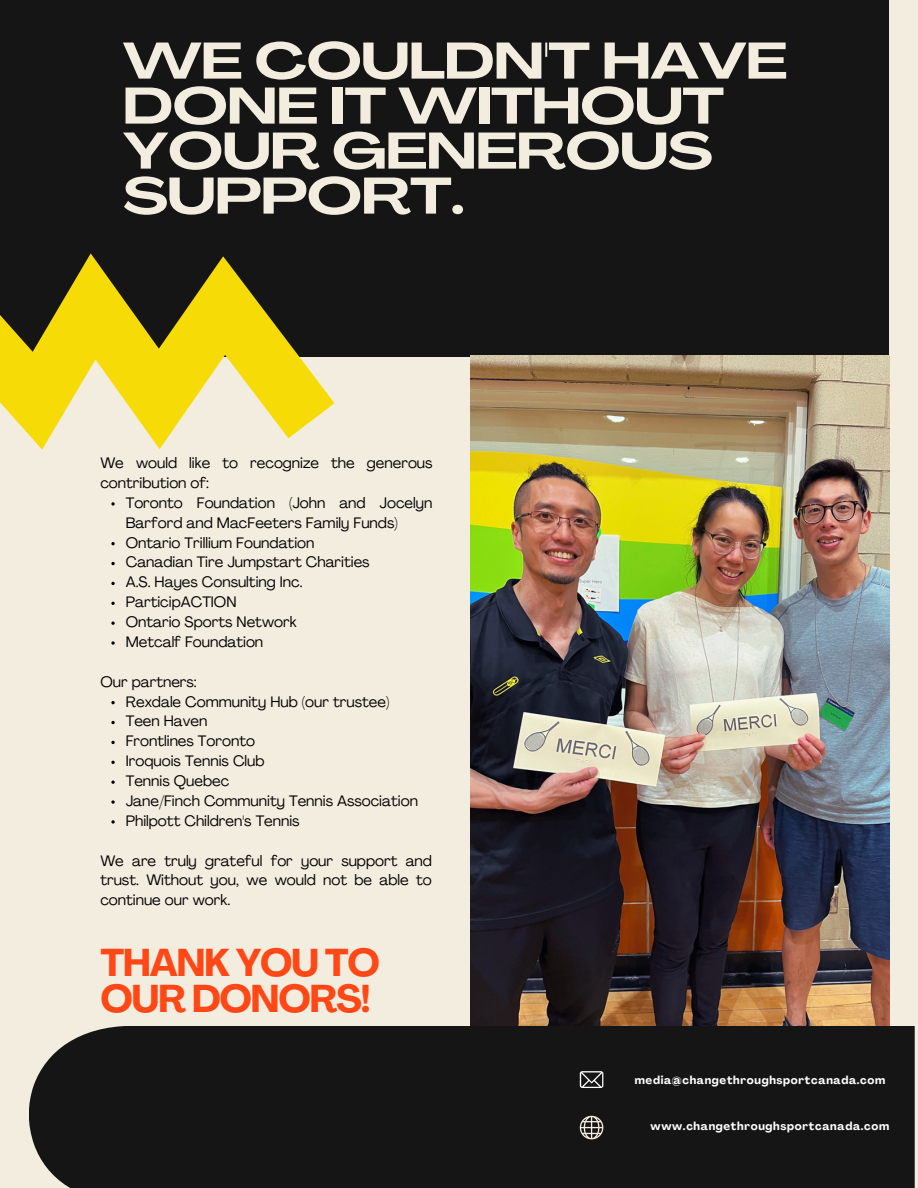
<style>
.page{position:relative;width:918px;height:1188px;background:#f3ede0}
.page>*{position:absolute;margin:0;border:0;box-sizing:border-box;transform-origin:0 0}
.t1{font:700 50.7px/45px "Agrandir Grand";letter-spacing:-.01em;color:#f3ede0}
.t2{font:700 38.25px/35.4px "Agrandir";letter-spacing:-.035em;color:#ff4816}
.t3{font:15px/20px "Agrandir";color:#000}
.t4{font:700 11.25px "Agrandir";letter-spacing:.06em;color:#fff}
</style>
<div class="page">
<div style="left:0;top:0;width:889px;height:356px;background:#161515"></div>
<img style="left:471px;top:355px;width:418px;height:671px">
<div style="left:29px;top:1026px;width:885px;height:162px;background:#161515"></div>
<svg style="left:580px;top:1071px;width:23px;height:17px"></svg>
<svg style="left:0;top:253px;width:335px;height:197px"></svg>
<svg style="left:580px;top:1116px;width:23px;height:23px"></svg>
<svg style="left:111px;top:502px;width:4px;height:4px"></svg>
<svg style="left:111px;top:542px;width:4px;height:3px"></svg>
<svg style="left:111px;top:562px;width:4px;height:3px"></svg>
<svg style="left:111px;top:582px;width:4px;height:3px"></svg>
<svg style="left:111px;top:602px;width:4px;height:3px"></svg>
<svg style="left:111px;top:622px;width:4px;height:3px"></svg>
<svg style="left:111px;top:641px;width:4px;height:4px"></svg>
<svg style="left:111px;top:701px;width:4px;height:3px"></svg>
<svg style="left:111px;top:721px;width:4px;height:3px"></svg>
<svg style="left:111px;top:741px;width:4px;height:3px"></svg>
<svg style="left:111px;top:761px;width:4px;height:3px"></svg>
<svg style="left:111px;top:781px;width:4px;height:3px"></svg>
<svg style="left:111px;top:800px;width:4px;height:4px"></svg>
<svg style="left:111px;top:820px;width:4px;height:4px"></svg>
<p class="t1" style="left:123px;top:43px;width:666px">WE COULDN'T HAVE<br>DONE IT WITHOUT<br>YOUR GENEROUS<br>SUPPORT.</p>
<p class="t3" style="left:100px;top:454px;width:334px">We would like to recognize the generous contribution of:</p>
<p class="t3" style="left:126px;top:494px;width:308px">Toronto Foundation (John and Jocelyn<br>Barford and MacFeeters Family Funds)</p>
<p class="t3" style="left:126px;top:534px;width:190px">Ontario Trillium Foundation</p>
<p class="t3" style="left:126px;top:554px;width:245px">Canadian Tire Jumpstart Charities</p>
<p class="t3" style="left:126px;top:574px;width:178px">A.S. Hayes Consulting Inc.</p>
<p class="t3" style="left:126px;top:593px;width:112px">ParticipACTION</p>
<p class="t3" style="left:126px;top:613px;width:172px">Ontario Sports Network</p>
<p class="t3" style="left:126px;top:633px;width:139px">Metcalf Foundation</p>
<p class="t3" style="left:100px;top:673px;width:98px">Our partners:</p>
<p class="t3" style="left:126px;top:693px;width:265px">Rexdale Community Hub (our trustee)</p>
<p class="t3" style="left:126px;top:713px;width:83px">Teen Haven</p>
<p class="t3" style="left:126px;top:733px;width:131px">Frontlines Toronto</p>
<p class="t3" style="left:126px;top:752px;width:140px">Iroquois Tennis Club</p>
<p class="t3" style="left:126px;top:772px;width:105px">Tennis Quebec</p>
<p class="t3" style="left:126px;top:792px;width:294px">Jane/Finch Community Tennis Association</p>
<p class="t3" style="left:126px;top:812px;width:175px">Philpott Children's Tennis</p>
<p class="t3" style="left:100px;top:852px;width:333px;text-align:justify">We are truly grateful for your support and trust. Without you, we would not be able to continue our work.</p>
<p class="t2" style="left:100px;top:949px;width:281px">THANK YOU TO<br>OUR DONORS!</p>
<p class="t4" style="left:635px;top:1075px;width:252px">media@changethroughsportcanada.com</p>
<p class="t4" style="left:651px;top:1122px;width:240px">www.changethroughsportcanada.com</p>
</div>
